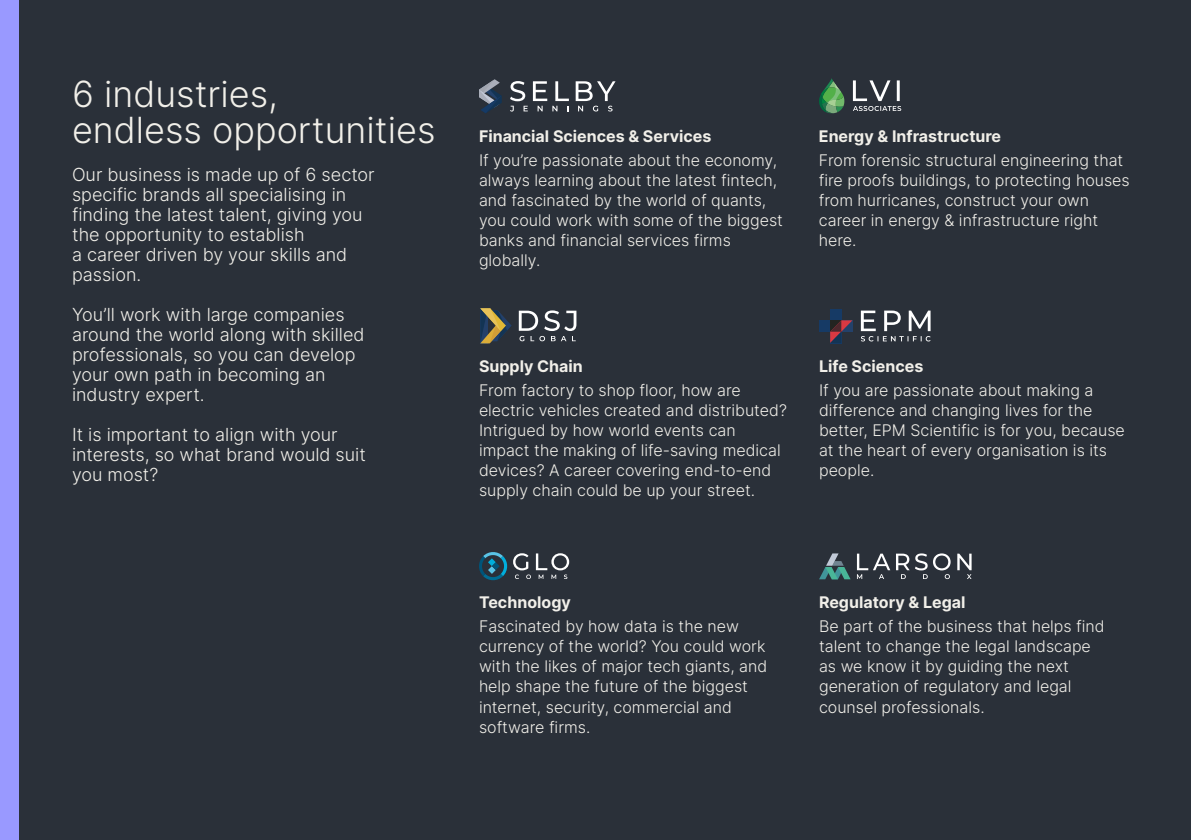
<style>
.page{position:relative;width:1191px;height:840px;background:#fff}
.page>*{position:absolute;margin:0;border:0;box-sizing:border-box;transform-origin:0 0}
.t1{font:300 36px/36px "Inter";color:#f1efe9}
.t2{font:300 18px/20px "Inter";color:#f1efe9}
.t3{font:300 16px/20px "Inter";color:#f1efe9}
.t4{font:700 16px "Inter";color:#f1efe9}
</style>
<div class="page">
<div style="left:0;top:0;width:1191px;height:839px;background:#2a3039"></div>
<div style="left:819px;top:320px;width:22px;height:11px;background:#163a65"></div>
<div style="left:830px;top:309px;width:11px;height:34px;background:#163a65"></div>
<svg style="left:830px;top:320px;width:22px;height:23px"></svg>
<svg style="left:861px;top:310px;width:69px;height:31px"></svg>
<svg style="left:857px;top:553px;width:114px;height:25px"></svg>
<svg style="left:819px;top:553px;width:31px;height:26px"></svg>
<svg style="left:819px;top:78px;width:25px;height:35px"></svg>
<svg style="left:853px;top:80px;width:48px;height:31px"></svg>
<svg style="left:510px;top:81px;width:105px;height:30px"></svg>
<svg style="left:479px;top:79px;width:22px;height:34px"></svg>
<svg style="left:479px;top:552px;width:90px;height:28px"></svg>
<svg style="left:519px;top:310px;width:57px;height:31px"></svg>
<svg style="left:480px;top:308px;width:31px;height:35px"></svg>
<div style="left:0;top:0;width:19px;height:839px;background:#99f"></div>
<h1 class="t1" style="left:72px;top:75px;width:365px">6 industries,<br>endless opportunities</h1>
<p class="t2" style="left:72px;top:164px;width:304px">Our business is made up of 6 sector specific brands all specialising in finding the latest talent, giving you the opportunity to establish<br>a career driven by your skills and passion.</p>
<p class="t2" style="left:72px;top:304px;width:294px">You’ll work with large companies around the world along with skilled professionals, so you can develop your own path in becoming an industry expert.</p>
<p class="t2" style="left:72px;top:424px;width:295px">It is important to align with your interests, so what brand would suit you most?</p>
<p class="t4" style="left:479px;top:125px;width:234px">Financial Sciences &amp; Services</p>
<p class="t3" style="left:479px;top:150px;width:305px">If you’re passionate about the economy, always learning about the latest fintech, and fascinated by the world of quants, you could work with some of the biggest banks and financial services firms globally.</p>
<p class="t4" style="left:819px;top:125px;width:184px">Energy &amp; Infrastructure</p>
<p class="t3" style="left:819px;top:150px;width:312px">From forensic structural engineering that fire proofs buildings, to protecting houses from hurricanes, construct your own career in energy &amp; infrastructure right here.</p>
<p class="t4" style="left:479px;top:354px;width:105px">Supply Chain</p>
<p class="t3" style="left:479px;top:380px;width:309px">From factory to shop floor, how are electric vehicles created and distributed?<br>Intrigued by how world events can impact the making of life-saving medical devices? A career covering end-to-end supply chain could be up your street.</p>
<p class="t4" style="left:819px;top:354px;width:106px">Life Sciences</p>
<p class="t3" style="left:819px;top:380px;width:307px">If you are passionate about making a difference and changing lives for the better, EPM Scientific is for you, because at the heart of every organisation is its people.</p>
<p class="t4" style="left:479px;top:590px;width:93px">Technology</p>
<p class="t3" style="left:479px;top:616px;width:290px">Fascinated by how data is the new currency of the world? You could work with the likes of major tech giants, and help shape the future of the biggest internet, security, commercial and software firms.</p>
<p class="t4" style="left:819px;top:590px;width:148px">Regulatory &amp; Legal</p>
<p class="t3" style="left:819px;top:616px;width:287px">Be part of the business that helps find talent to change the legal landscape as we know it by guiding the next generation of regulatory and legal counsel professionals.</p>
</div>
